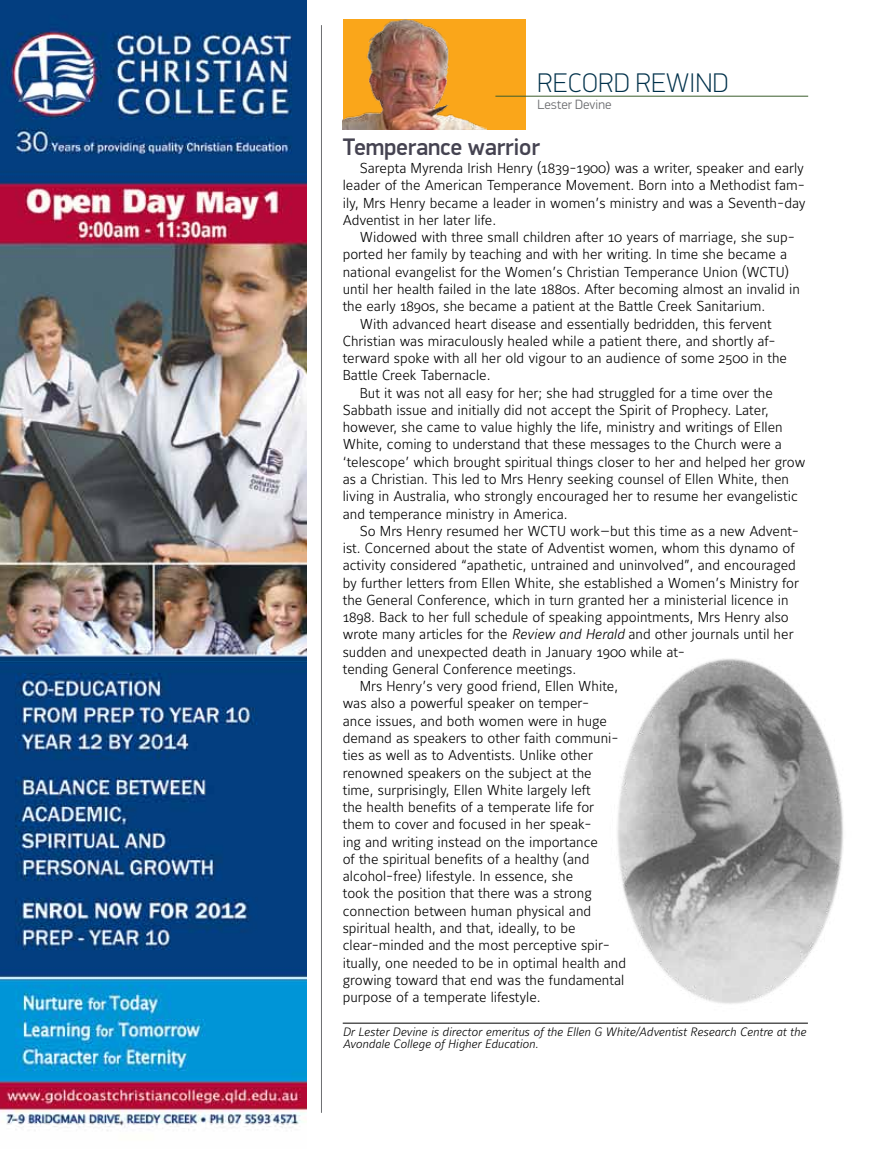
<style>
.page{position:relative;width:872px;height:1149px;background:#fff}
.page>*{position:absolute;margin:0;border:0;box-sizing:border-box;transform-origin:0 0}
.t1{font:100 27px "PF Din Display Pro";letter-spacing:.02em;color:#00314a}
.t2{font:500 24px "PF Din Display Pro";letter-spacing:-.01em;color:#454351}
.t3{font:300 14.25px/17.2px "Maurea";color:#000}
.t4{font:300 13.5px "PF Din Display Pro";color:#6d6e71}
.t5{font:italic 300 12px/12px "Maurea";color:#000}
.s1{font-style:italic}
</style>
<div class="page">
<div style="left:343px;top:19px;width:182px;height:110px;background:#faa61a"></div>
<img style="left:343px;top:19px;width:144px;height:110px">
<hr style="left:495px;top:96px;width:313px;height:1px;background:#3b5d2c">
<hr style="left:321px;top:25px;width:1px;height:1087px;background:#6d6e71">
<hr style="left:343px;top:1022px;width:465px;height:1px;background:#000">
<img style="left:617px;top:658px;width:226px;height:346px">
<img style="left:0;top:0;width:306px;height:1131px">
<h1 class="t1" style="left:537px;top:68px;width:175px">RECORD REWIND</h1>
<p class="t4" style="left:537px;top:96px;width:76px">Lester Devine</p>
<h2 class="t2" style="left:343px;top:133px;width:199px">Temperance warrior</h2>
<p class="t3" style="left:343px;top:160px;width:464px;text-indent:17px">Sarepta Myrenda Irish Henry (1839-1900) was a writer, speaker and early leader of the American Temperance Movement. Born into a Methodist fam&shy;ily, Mrs Henry became a leader in women’s ministry and was a Seventh-day Adventist in her later life.</p>
<p class="t3" style="left:360px;top:229px;width:437px">Widowed with three small children after 10 years of marriage, she sup-</p>
<p class="t3" style="left:343px;top:246px;width:446px">ported her family by teaching and with her writing. In time she became a</p>
<p class="t3" style="left:343px;top:264px;width:448px">national evangelist for the Women’s Christian Temperance Union (WCTU)</p>
<p class="t3" style="left:343px;top:281px;width:459px">until her health failed in the late 1880s. After becoming almost an invalid in</p>
<p class="t3" style="left:343px;top:298px;width:424px">the early 1890s, she became a patient at the Battle Creek Sanitarium.</p>
<p class="t3" style="left:360px;top:315px;width:413px">With advanced heart disease and essentially bedridden, this fervent</p>
<p class="t3" style="left:343px;top:333px;width:434px">Christian was miraculously healed while a patient there, and shortly af-</p>
<p class="t3" style="left:343px;top:350px;width:446px">terward spoke with all her old vigour to an audience of some 2500 in the</p>
<p class="t3" style="left:343px;top:367px;width:149px">Battle Creek Tabernacle.</p>
<p class="t3" style="left:360px;top:384px;width:415px">But it was not all easy for her; she had struggled for a time over the</p>
<p class="t3" style="left:343px;top:402px;width:428px">Sabbath issue and initially did not accept the Spirit of Prophecy. Later,</p>
<p class="t3" style="left:343px;top:419px;width:441px">however, she came to value highly the life, ministry and writings of Ellen</p>
<p class="t3" style="left:343px;top:436px;width:441px">White, coming to understand that these messages to the Church were a</p>
<p class="t3" style="left:343px;top:453px;width:464px">‘telescope’ which brought spiritual things closer to her and helped her grow</p>
<p class="t3" style="left:343px;top:471px;width:448px">as a Christian. This led to Mrs Henry seeking counsel of Ellen White, then</p>
<p class="t3" style="left:343px;top:488px;width:456px">living in Australia, who strongly encouraged her to resume her evangelistic</p>
<p class="t3" style="left:343px;top:505px;width:226px">and temperance ministry in America.</p>
<p class="t3" style="left:360px;top:523px;width:441px">So Mrs Henry resumed her WCTU work—but this time as a new Advent-</p>
<p class="t3" style="left:343px;top:540px;width:453px">ist. Concerned about the state of Adventist women, whom this dynamo of</p>
<p class="t3" style="left:343px;top:557px;width:455px">activity considered “apathetic, untrained and uninvolved”, and encouraged</p>
<p class="t3" style="left:343px;top:574px;width:458px">by further letters from Ellen White, she established a Women’s Ministry for</p>
<p class="t3" style="left:343px;top:592px;width:447px">the General Conference, which in turn granted her a ministerial licence in</p>
<p class="t3" style="left:343px;top:609px;width:447px">1898. Back to her full schedule of speaking appointments, Mrs Henry also</p>
<p class="t3" style="left:343px;top:626px;width:452px">wrote many articles for the <span class="s1">Review and Herald</span> and other journals until her</p>
<p class="t3" style="left:343px;top:643px;width:344px">sudden and unexpected death in January 1900 while at-</p>
<p class="t3" style="left:343px;top:661px;width:235px">tending General Conference meetings.</p>
<p class="t3" style="left:360px;top:678px;width:260px">Mrs Henry’s very good friend, Ellen White,</p>
<p class="t3" style="left:343px;top:695px;width:248px">was also a powerful speaker on temper-</p>
<p class="t3" style="left:343px;top:712px;width:266px">ance issues, and both women were in huge</p>
<p class="t3" style="left:343px;top:730px;width:277px">demand as speakers to other faith communi-</p>
<p class="t3" style="left:343px;top:747px;width:252px">ties as well as to Adventists. Unlike other</p>
<p class="t3" style="left:343px;top:764px;width:250px">renowned speakers on the subject at the</p>
<p class="t3" style="left:343px;top:781px;width:249px">time, surprisingly, Ellen White largely left</p>
<p class="t3" style="left:343px;top:799px;width:253px">the health benefits of a temperate life for</p>
<p class="t3" style="left:343px;top:816px;width:250px">them to cover and focused in her speak-</p>
<p class="t3" style="left:343px;top:833px;width:257px">ing and writing instead on the importance</p>
<p class="t3" style="left:343px;top:850px;width:248px">of the spiritual benefits of a healthy (and</p>
<p class="t3" style="left:343px;top:868px;width:232px">alcohol-free) lifestyle. In essence, she</p>
<p class="t3" style="left:343px;top:885px;width:251px">took the position that there was a strong</p>
<p class="t3" style="left:343px;top:902px;width:250px">connection between human physical and</p>
<p class="t3" style="left:343px;top:919px;width:234px">spiritual health, and that, ideally, to be</p>
<p class="t3" style="left:343px;top:937px;width:269px">clear-minded and the most perceptive spir-</p>
<p class="t3" style="left:343px;top:954px;width:285px">itually, one needed to be in optimal health and</p>
<p class="t3" style="left:343px;top:971px;width:283px">growing toward that end was the fundamental</p>
<p class="t3" style="left:343px;top:988px;width:199px">purpose of a temperate lifestyle.</p>
<p class="t5" style="left:343px;top:1026px;width:465px">Dr Lester Devine is director emeritus of the Ellen G White/Adventist Research Centre at the<br>Avondale College of Higher Education.</p>
</div>
